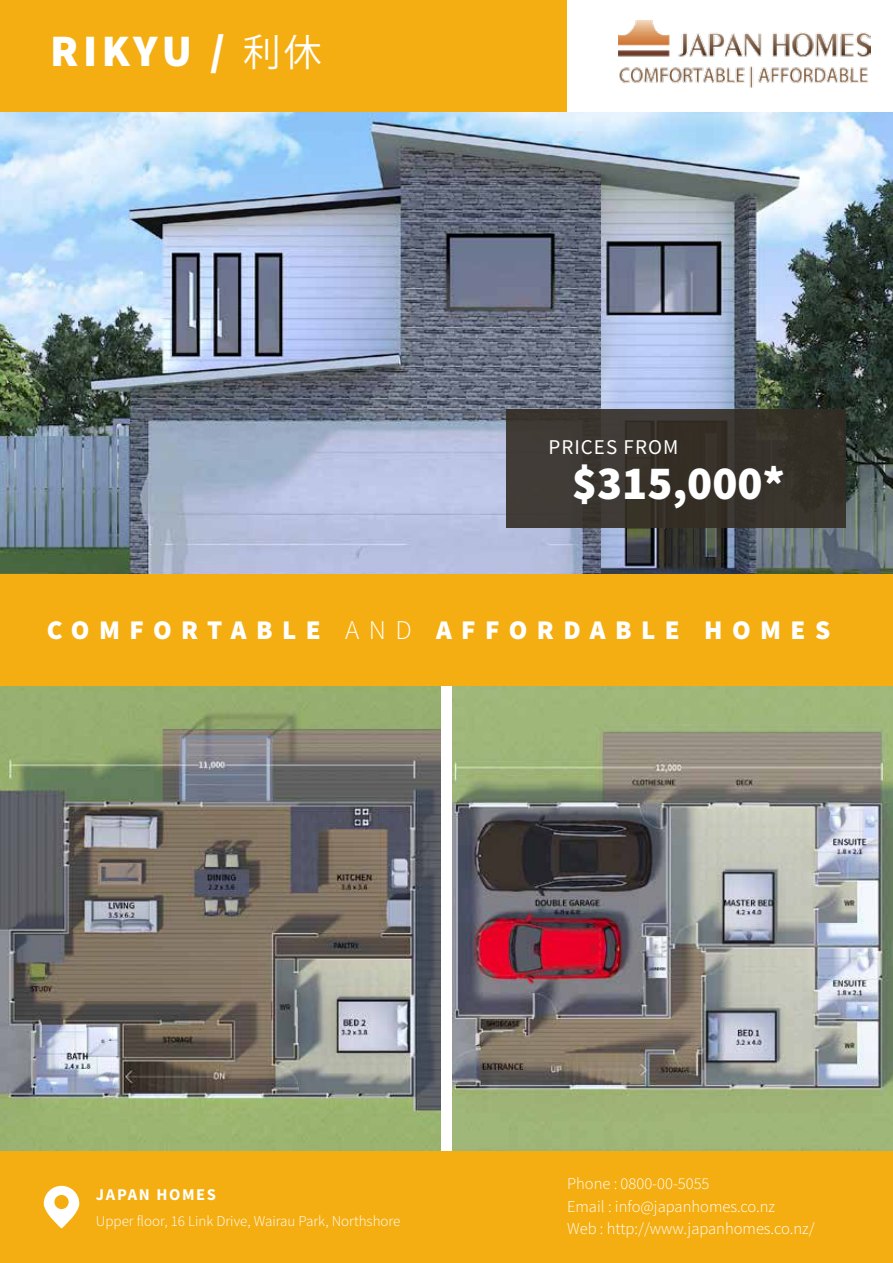
<style>
.page{position:relative;width:893px;height:1263px;background:#fff}
.page>*{position:absolute;margin:0;border:0;box-sizing:border-box;transform-origin:0 0}
.t1{font:900 46.5px "Source Sans Pro";color:#fff}
.t2{font:900 45px "Source Sans Pro";letter-spacing:.095em;color:#fff}
.t3{font:900 27px "Source Sans Pro";letter-spacing:.35em;color:#fff}
.t4{font:21px "Source Sans Pro";letter-spacing:.05em;color:#fff}
.t5{font:300 16.5px/22.5px "Source Sans Pro";color:#fff}
.t6{font:700 16.5px "Source Sans Pro";letter-spacing:.1em;color:#fff}
.t7{font:300 15px "Source Sans Pro";color:#fff}
.s1{font-family:"Koz Go Pr 6 N";font-weight:400;font-size:37.5px}
.s2{font-weight:300}
</style>
<div class="page">
<img style="left:0;top:686px;width:440px;height:465px">
<img style="left:453px;top:686px;width:440px;height:465px">
<img style="left:0;top:112px;width:893px;height:462px">
<div style="left:0;top:574px;width:893px;height:112px;background:#f5ae11"></div>
<div style="left:0;top:0;width:893px;height:112px;background:#f5ae11"></div>
<div style="left:0;top:1151px;width:893px;height:112px;background:#f5ae11"></div>
<svg style="left:44px;top:1186px;width:35px;height:42px"></svg>
<div style="left:507px;top:410px;width:339px;height:118px;background:#38332c"></div>
<div style="left:567px;top:0;width:326px;height:112px;background:#fff"></div>
<img style="left:618px;top:20px;width:252px;height:68px">
<h2 class="t2" style="left:50px;top:20px;width:273px">RIKYU / <span class="s1">利休</span></h2>
<p class="t4" style="left:548px;top:434px;width:131px">PRICES FROM</p>
<h1 class="t1" style="left:572px;top:451px;width:214px">$315,000*</h1>
<h3 class="t3" style="left:47px;top:612px;width:785px">COMFORTABLE <span class="s2">AND</span> AFFORDABLE HOMES</h3>
<p class="t6" style="left:96px;top:1183px;width:122px">JAPAN HOMES</p>
<p class="t7" style="left:96px;top:1212px;width:306px">Upper floor, 16 Link Drive, Wairau Park, Northshore</p>
<p class="t5" style="left:567px;top:1172px;width:249px">Phone : 0800-00-5055<br>Email : info@japanhomes.co.nz<br>Web : http://www.japanhomes.co.nz/</p>
</div>
